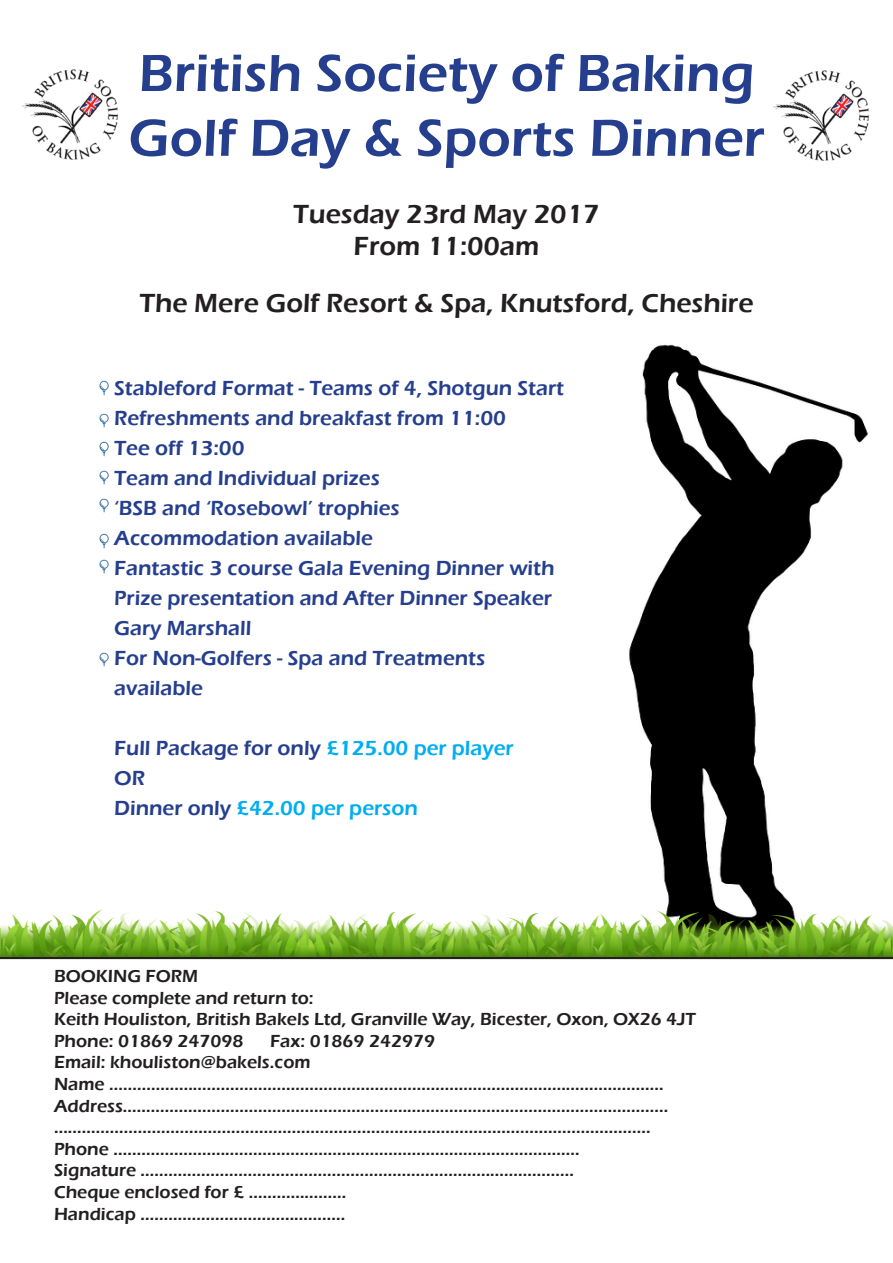
<style>
.page{position:relative;width:893px;height:1263px;background:#fff}
.page>*{position:absolute;margin:0;border:0;box-sizing:border-box;transform-origin:0 0}
.t1{font:600 54px/64.8px "Eras ITC";color:#253f8e}
.t2{font:600 27px "Eras ITC";color:#231f20}
.t3{font:600 21px/30px "Eras ITC";color:#253f8e;text-align:justify}
.t4{font:600 21px "Eras ITC";color:#00aeef}
.t5{font:600 18px "Eras ITC";color:#231f20}
.s1{color:#00aeef}
.s2{color:#253f8e}
</style>
<div class="page">
<hr style="left:0;top:956px;width:893px;height:3px;background:#231f20">
<img style="left:22px;top:69px;width:96px;height:91px">
<img style="left:629px;top:344px;width:239px;height:479px">
<img style="left:99px;top:381px;width:10px;height:14px">
<img style="left:99px;top:413px;width:10px;height:15px">
<img style="left:99px;top:442px;width:10px;height:14px">
<img style="left:99px;top:470px;width:10px;height:14px">
<img style="left:99px;top:499px;width:10px;height:14px">
<img style="left:99px;top:534px;width:10px;height:14px">
<img style="left:99px;top:559px;width:10px;height:15px">
<img style="left:99px;top:652px;width:10px;height:14px">
<img style="left:773px;top:70px;width:96px;height:91px">
<img style="left:0;top:823px;width:893px;height:133px">
<p class="t1" style="left:128px;top:41px;width:638px">British Society of Baking<br>Golf Day &amp; Sports Dinner</p>
<p class="t2" style="left:293px;top:198px;width:308px">Tuesday 23rd May 2017</p>
<p class="t2" style="left:354px;top:231px;width:187px">From 11:00am</p>
<p class="t2" style="left:139px;top:288px;width:616px">The Mere Golf Resort &amp; Spa, Knutsford, Cheshire</p>
<p class="t3" style="left:114px;top:374px;width:451px">Stableford Format - Teams of 4, Shotgun Start</p>
<p class="t3" style="left:114px;top:404px;width:393px">Refreshments and breakfast from 11:00</p>
<p class="t3" style="left:114px;top:434px;width:132px">Tee off 13:00</p>
<p class="t3" style="left:114px;top:464px;width:267px">Team and Individual prizes</p>
<p class="t3" style="left:114px;top:494px;width:287px">‘BSB and ‘Rosebowl’ trophies</p>
<p class="t3" style="left:114px;top:524px;width:260px">Accommodation available</p>
<p class="t3" style="left:114px;top:554px;width:442px">Fantastic 3 course Gala Evening Dinner with Prize presentation and After Dinner Speaker Gary Marshall</p>
<p class="t3" style="left:114px;top:644px;width:373px">For Non-Golfers - Spa and Treatments available</p>
<p class="t3" style="left:114px;top:734px;width:401px">Full Package for only <span class="s1">£125.00 per player</span></p>
<p class="t3" style="left:114px;top:764px;width:32px">OR</p>
<p class="t4" style="left:114px;top:796px;width:305px"><span class="s2">Dinner only</span> £42.00 per person</p>
<p class="t5" style="left:54px;top:966px;width:146px">BOOKING FORM</p>
<p class="t5" style="left:54px;top:987px;width:261px">Please complete and return to:</p>
<p class="t5" style="left:54px;top:1009px;width:643px">Keith Houliston, British Bakels Ltd, Granville Way, Bicester, Oxon, OX26 4JT</p>
<p class="t5" style="left:54px;top:1030px;width:191px">Phone: 01869 247098</p>
<p class="t5" style="left:270px;top:1030px;width:166px">Fax: 01869 242979</p>
<p class="t5" style="left:54px;top:1052px;width:258px">Email: khouliston@bakels.com</p>
<p class="t5" style="left:54px;top:1074px;width:611px">Name ……………………………………..……………………………………………………….………..</p>
<p class="t5" style="left:54px;top:1095px;width:616px">Address………………….…………………………………………………………………………………..</p>
<p class="t5" style="left:54px;top:1117px;width:598px">……………………………………………………………...………………………………………………..</p>
<p class="t5" style="left:54px;top:1138px;width:527px">Phone ……………………………………………………………………………………….</p>
<p class="t5" style="left:54px;top:1160px;width:522px">Signature …………………………………………………………………………………</p>
<p class="t5" style="left:54px;top:1182px;width:294px">Cheque enclosed for £ …………………</p>
<p class="t5" style="left:54px;top:1203px;width:293px">Handicap ……………………………………..</p>
</div>
